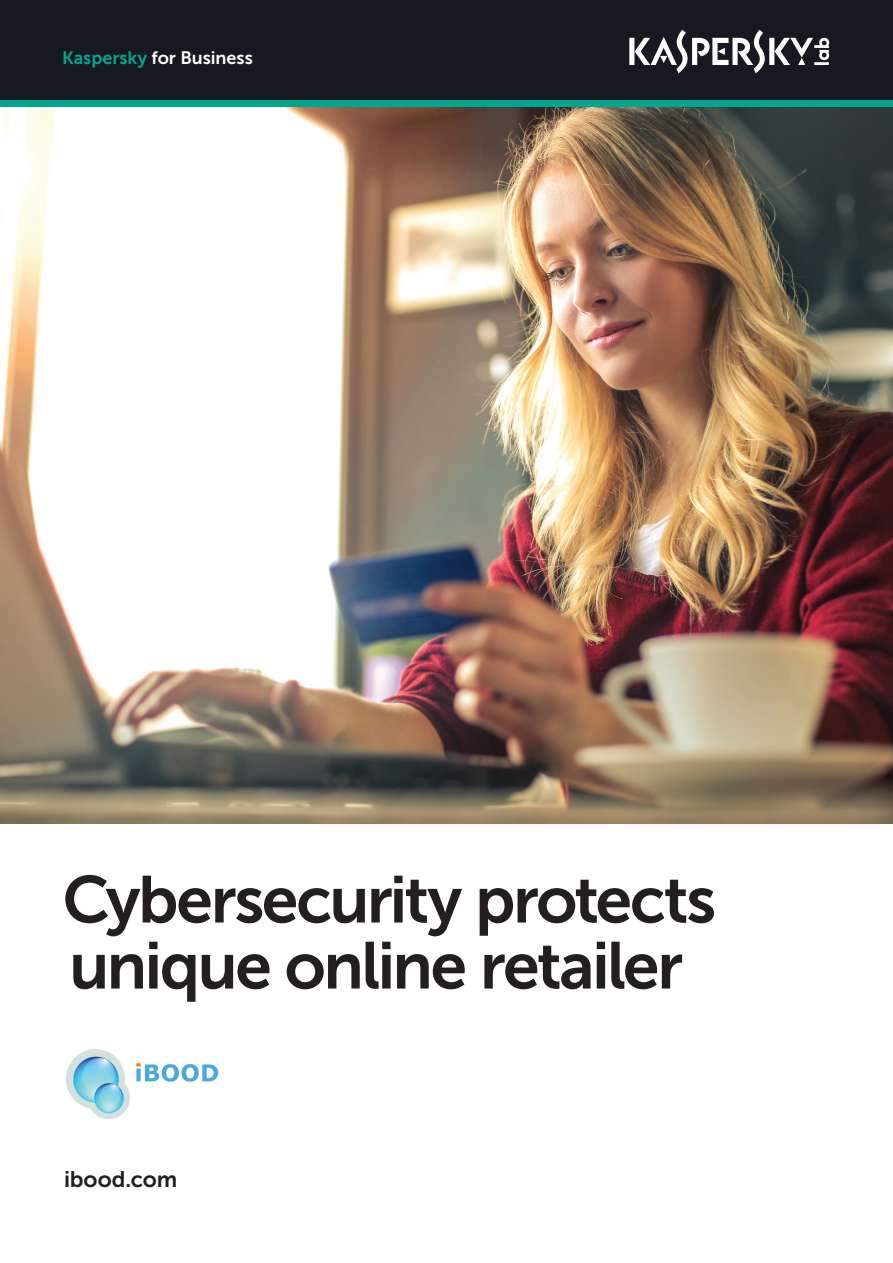
<style>
.page{position:relative;width:893px;height:1263px;background:#fff}
.page>*{position:absolute;margin:0;border:0;box-sizing:border-box;transform-origin:0 0}
.t1{font:66px/66px "Museo Sans 700";letter-spacing:-.04em;color:#231f20}
.t2{font:22.5px "Museo Sans 700";color:#231f20}
.t3{font:18px "Museo Sans 700";color:#fff}
.s1{color:#00a78e}
</style>
<div class="page">
<img style="left:0;top:106px;width:893px;height:717px">
<div style="left:0;top:0;width:893px;height:100px;background:#161922"></div>
<div style="left:0;top:100px;width:893px;height:6px;background:#00a78e"></div>
<svg style="left:629px;top:30px;width:200px;height:43px"></svg>
<img style="left:66px;top:1050px;width:153px;height:68px">
<p class="t3" style="left:62px;top:48px;width:192px"><span class="s1">Kaspersky</span> for Business</p>
<h1 class="t1" style="left:63px;top:867px;width:655px">Cybersecurity protects unique online retailer</h1>
<p class="t2" style="left:64px;top:1166px;width:115px">ibood.com</p>
</div>
